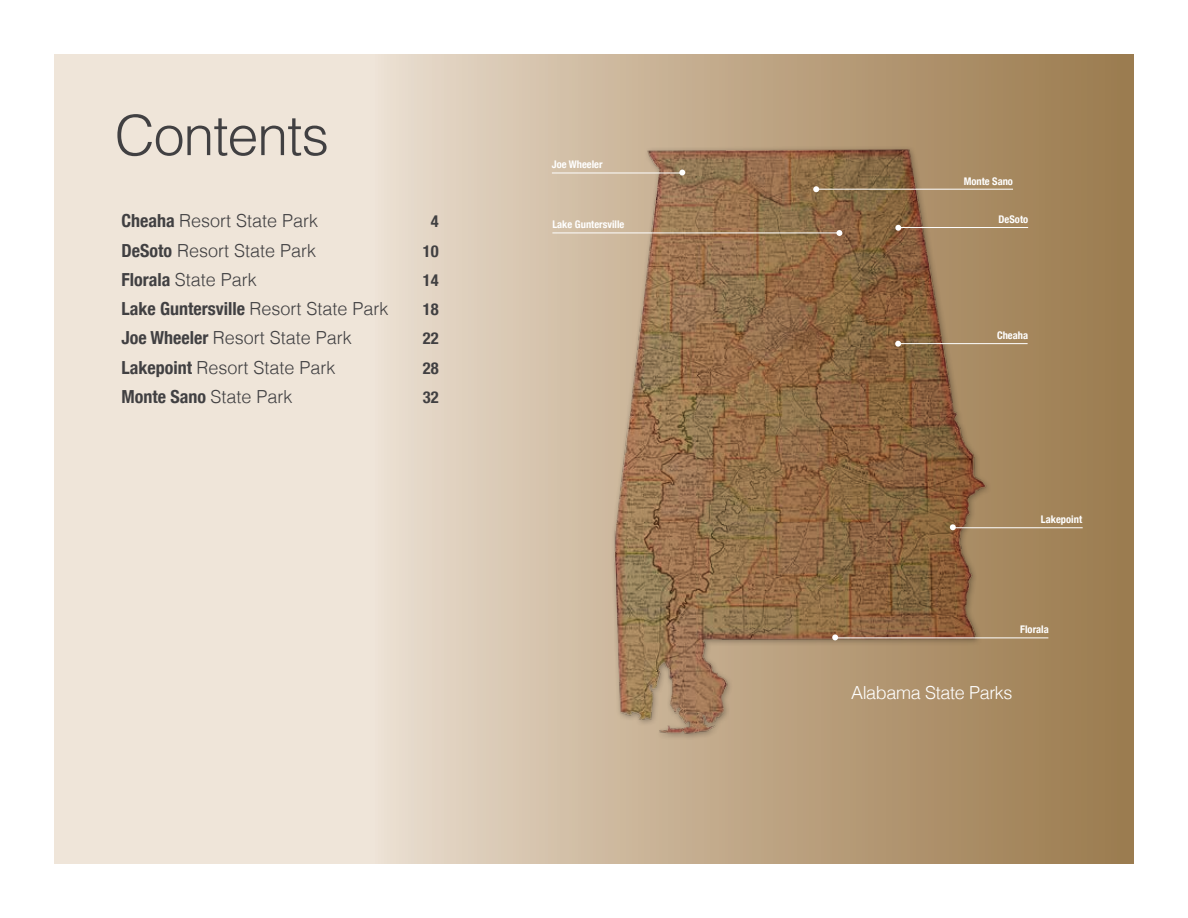
<style>
.page{position:relative;width:1188px;height:918px;background:#fff}
.page>*{position:absolute;margin:0;border:0;box-sizing:border-box;transform-origin:0 0}
.t1{font:300 55.5px "Helvetica";letter-spacing:-.02em;color:#414042}
.t2{font:300 18px "Helvetica";color:#414042}
.t3{font:700 condensed 18px "Helvetica Neue";color:#414042}
.t4{font:300 18px "Helvetica";letter-spacing:-.02em;color:#fff}
.t5{font:700 condensed 16.5px "Helvetica Neue";color:#414042}
.t6{font:700 condensed 10.5px "Helvetica Neue";color:#fff}
.s1{font-family:"Helvetica Neue";font-weight:700;font-stretch:condensed}
.s2{font-family:"Helvetica";font-weight:300;font-stretch:normal}
</style>
<div class="page">
<div style="left:54px;top:54px;width:1080px;height:810px;background:#efe5d9"></div>
<div style="left:372px;top:54px;width:762px;height:810px;background:linear-gradient(to right,#e8dbcb,#987748)"></div>
<img style="left:577px;top:109px;width:431px;height:640px">
<hr style="left:816px;top:189px;width:197px;height:1px;background:#fff">
<hr style="left:899px;top:227px;width:129px;height:1px;background:#fff">
<hr style="left:898px;top:343px;width:130px;height:1px;background:#fff">
<hr style="left:953px;top:528px;width:130px;height:1px;background:#fff">
<hr style="left:552px;top:173px;width:129px;height:1px;background:#fff">
<hr style="left:552px;top:233px;width:287px;height:1px;background:#fff">
<svg style="left:679px;top:170px;width:6px;height:6px"></svg>
<svg style="left:813px;top:186px;width:6px;height:6px"></svg>
<svg style="left:836px;top:230px;width:6px;height:6px"></svg>
<svg style="left:895px;top:225px;width:6px;height:6px"></svg>
<svg style="left:895px;top:341px;width:6px;height:6px"></svg>
<svg style="left:950px;top:524px;width:6px;height:6px"></svg>
<hr style="left:835px;top:638px;width:213px;height:1px;background:#fff">
<svg style="left:832px;top:634px;width:6px;height:6px"></svg>
<h1 class="t1" style="left:115px;top:88px;width:216px">Contents</h1>
<p class="t2" style="left:122px;top:206px;width:198px"><span class="s1">Cheaha</span> Resort State Park</p>
<p class="t5" style="left:431px;top:211px;width:9px">4</p>
<p class="t2" style="left:122px;top:235px;width:196px"><span class="s1">DeSoto</span> Resort State Park</p>
<p class="t5" style="left:423px;top:241px;width:17px">10</p>
<p class="t2" style="left:122px;top:264px;width:137px"><span class="s1">Florala</span> State Park</p>
<p class="t5" style="left:423px;top:270px;width:17px">14</p>
<p class="t3" style="left:122px;top:298px;width:268px">Lake Guntersville <span class="s2">Resort State Park</span></p>
<p class="t5" style="left:423px;top:299px;width:17px">18</p>
<p class="t2" style="left:122px;top:323px;width:232px"><span class="s1">Joe Wheeler</span> Resort State Park</p>
<p class="t5" style="left:423px;top:328px;width:17px">22</p>
<p class="t2" style="left:122px;top:352px;width:215px"><span class="s1">Lakepoint</span> Resort State Park</p>
<p class="t5" style="left:423px;top:358px;width:17px">28</p>
<p class="t3" style="left:122px;top:385px;width:172px">Monte Sano <span class="s2">State Park</span></p>
<p class="t5" style="left:423px;top:387px;width:17px">32</p>
<p class="t6" style="left:552px;top:158px;width:52px">Joe Wheeler</p>
<p class="t6" style="left:552px;top:218px;width:74px">Lake Guntersville</p>
<p class="t6" style="left:964px;top:175px;width:51px">Monte Sano</p>
<p class="t6" style="left:999px;top:213px;width:31px">DeSoto</p>
<p class="t6" style="left:997px;top:329px;width:33px">Cheaha</p>
<p class="t6" style="left:1041px;top:513px;width:43px">Lakepoint</p>
<p class="t6" style="left:1020px;top:623px;width:30px">Florala</p>
<p class="t4" style="left:851px;top:677px;width:163px">Alabama State Parks</p>
</div>
